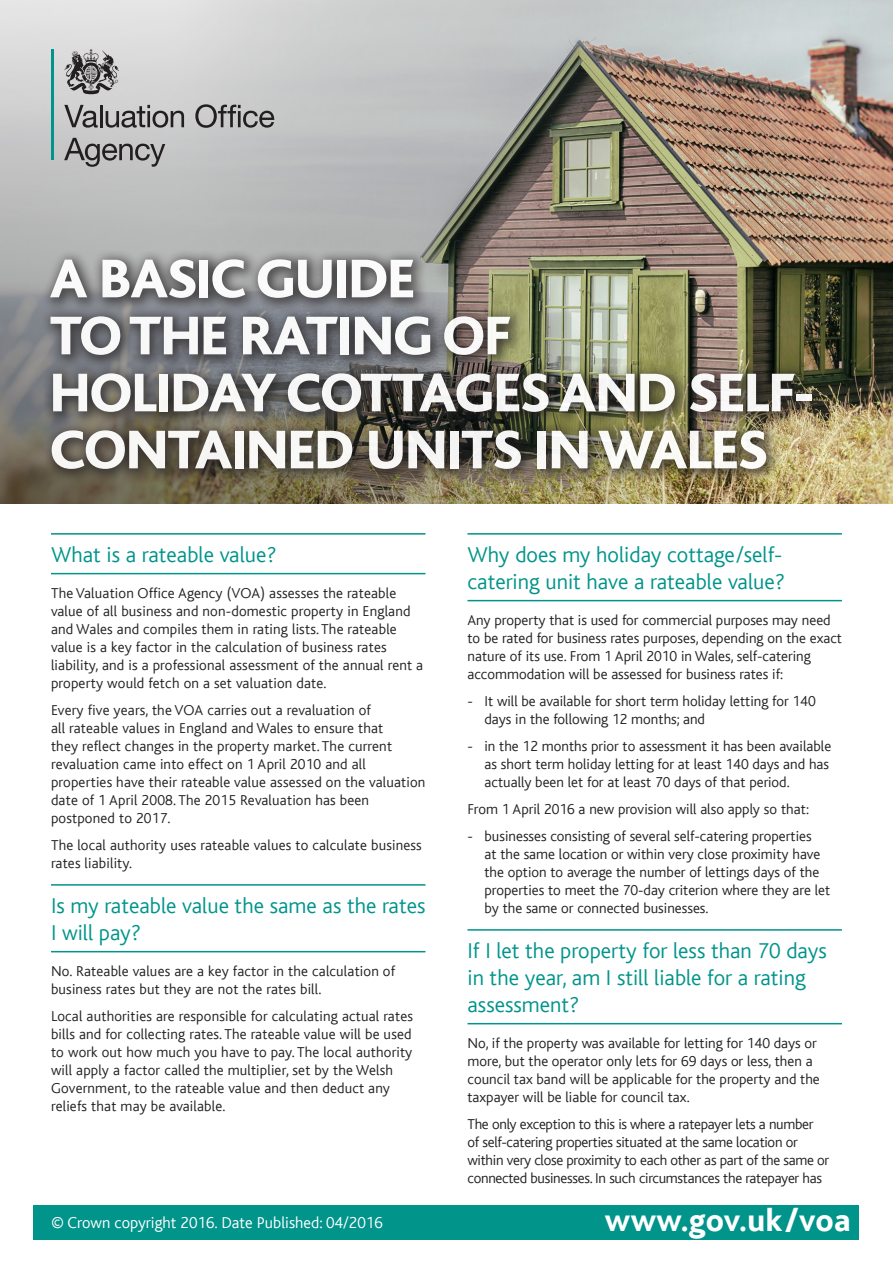
<style>
.page{position:relative;width:893px;height:1263px;background:#fff}
.page>*{position:absolute;margin:0;border:0;box-sizing:border-box;transform-origin:0 0}
.t1{font:800 57px/57px "Bliss Caps";letter-spacing:-.01em;color:#fff}
.t2{font:800 33px "Bliss";letter-spacing:.01em;color:#fff}
.Sub_Hader_quesions_b{font:300 22.5px/27px "Bliss";color:#00948b}
.Body_Text{font:300 16.5px "Bliss";color:#fff}
.Body_text_at_10pt{font:300 15px/18px "Bliss";color:#231f20}
.Body_text_at_10pt-2{font:300 15px/18px "Bliss";letter-spacing:-.02em;color:#231f20}
</style>
<div class="page">
<div style="left:34px;top:1205px;width:825px;height:34px;background:#00948b"></div>
<hr style="left:51px;top:533px;width:374px;height:2px;background:#00938a">
<hr style="left:51px;top:573px;width:374px;height:1px;background:#00948b">
<hr style="left:51px;top:884px;width:374px;height:2px;background:#00938a">
<hr style="left:51px;top:951px;width:374px;height:1px;background:#00948b">
<hr style="left:467px;top:533px;width:375px;height:2px;background:#00938a">
<hr style="left:467px;top:600px;width:375px;height:1px;background:#00948b">
<hr style="left:467px;top:929px;width:375px;height:2px;background:#00938a">
<hr style="left:467px;top:1023px;width:375px;height:1px;background:#00948b">
<img style="left:0;top:0;width:893px;height:503px">
<div style="left:40px;top:249px;width:788px;height:236px;background:#231f20;opacity:.75"></div>
<hr style="left:51px;top:49px;width:3px;height:111px;background:#00948b">
<svg style="left:64px;top:105px;width:34px;height:23px"></svg>
<hr style="left:100px;top:105px;width:2px;height:22px;background:#231f20">
<svg style="left:106px;top:105px;width:78px;height:23px;background:#989697"></svg>
<svg style="left:195px;top:104px;width:79px;height:24px;background:#949393"></svg>
<svg style="left:64px;top:138px;width:101px;height:29px;background:#9c9b9b"></svg>
<svg style="left:64px;top:49px;width:55px;height:45px;background:#949393"></svg>
<h1 class="t1" style="left:50px;top:251px;width:766px">A BASIC GUIDE<br>TO THE RATING OF<br>HOLIDAY COTTAGES AND SELF-<br>CONTAINED UNITS IN WALES</h1>
<p class="Sub_Hader_quesions_b" style="left:51px;top:542px;width:227px">What is a rateable value?</p>
<p class="Body_text_at_10pt" style="left:51px;top:585px;width:374px">The Valuation Office Agency (VOA) assesses the rateable value of all business and non-domestic property in England and Wales and compiles them in rating lists. The rateable value is a key factor in the calculation of business rates liability, and is a professional assessment of the annual rent a property would fetch on a set valuation date.</p>
<p class="Body_text_at_10pt" style="left:51px;top:702px;width:376px">Every five years, the VOA carries out a revaluation of<br>all rateable values in England and Wales to ensure that<br>they reflect changes in the property market. The current revaluation came into effect on 1 April 2010 and all properties have their rateable value assessed on the valuation date of 1 April 2008. The 2015 Revaluation has been postponed to 2017.</p>
<p class="Body_text_at_10pt" style="left:51px;top:837px;width:372px">The local authority uses rateable values to calculate business rates liability.</p>
<p class="Sub_Hader_quesions_b" style="left:51px;top:893px;width:376px">Is my rateable value the same as the rates<br>I will pay?</p>
<p class="Body_text_at_10pt" style="left:51px;top:963px;width:346px">No. Rateable values are a key factor in the calculation of business rates but they are not the rates bill.</p>
<p class="Body_text_at_10pt" style="left:51px;top:1008px;width:363px">Local authorities are responsible for calculating actual rates bills and for collecting rates. The rateable value will be used to work out how much you have to pay. The local authority will apply a factor called the multiplier, set by the Welsh Government, to the rateable value and then deduct any reliefs that may be available.</p>
<p class="Sub_Hader_quesions_b" style="left:467px;top:542px;width:319px">Why does my holiday cottage/self&shy;catering unit have a rateable value?</p>
<p class="Body_text_at_10pt" style="left:467px;top:612px;width:376px">Any property that is used for commercial purposes may need to be rated for business rates purposes, depending on the exact nature of its use. From 1 April 2010 in Wales, self-catering accommodation will be assessed for business rates if:</p>
<p class="Body_text_at_10pt" style="left:484px;top:693px;width:333px;text-indent:-17px">- It will be available for short term holiday letting for 140 days in the following 12 months; and</p>
<p class="Body_text_at_10pt" style="left:484px;top:738px;width:348px;text-indent:-17px">- in the 12 months prior to assessment it has been available as short term holiday letting for at least 140 days and has actually been let for at least 70 days of that period.</p>
<p class="Body_text_at_10pt" style="left:467px;top:801px;width:343px">From 1 April 2016 a new provision will also apply so that:</p>
<p class="Body_text_at_10pt" style="left:484px;top:828px;width:347px;text-indent:-17px">- businesses consisting of several self-catering properties<br>at the same location or within very close proximity have the option to average the number of lettings days of the properties to meet the 70-day criterion where they are let by the same or connected businesses.</p>
<p class="Sub_Hader_quesions_b" style="left:467px;top:938px;width:361px">If I let the property for less than 70 days in the year, am I still liable for a rating assessment?</p>
<p class="Body_text_at_10pt" style="left:467px;top:1035px;width:354px">No, if the property was available for letting for 140 days or more, but the operator only lets for 69 days or less, then a council tax band will be applicable for the property and the taxpayer will be liable for council tax.</p>
<p class="Body_text_at_10pt-2" style="left:467px;top:1116px;width:363px">The only exception to this is where a ratepayer lets a number<br>of self-catering properties situated at the same location or within very close proximity to each other as part of the same or connected businesses. In such circumstances the ratepayer has</p>
<p class="Body_Text" style="left:51px;top:1213px;width:333px">© Crown copyright 2016. Date Published: 04/2016</p>
<p class="t2" style="left:605px;top:1203px;width:247px">www.gov.uk/voa</p>
</div>
